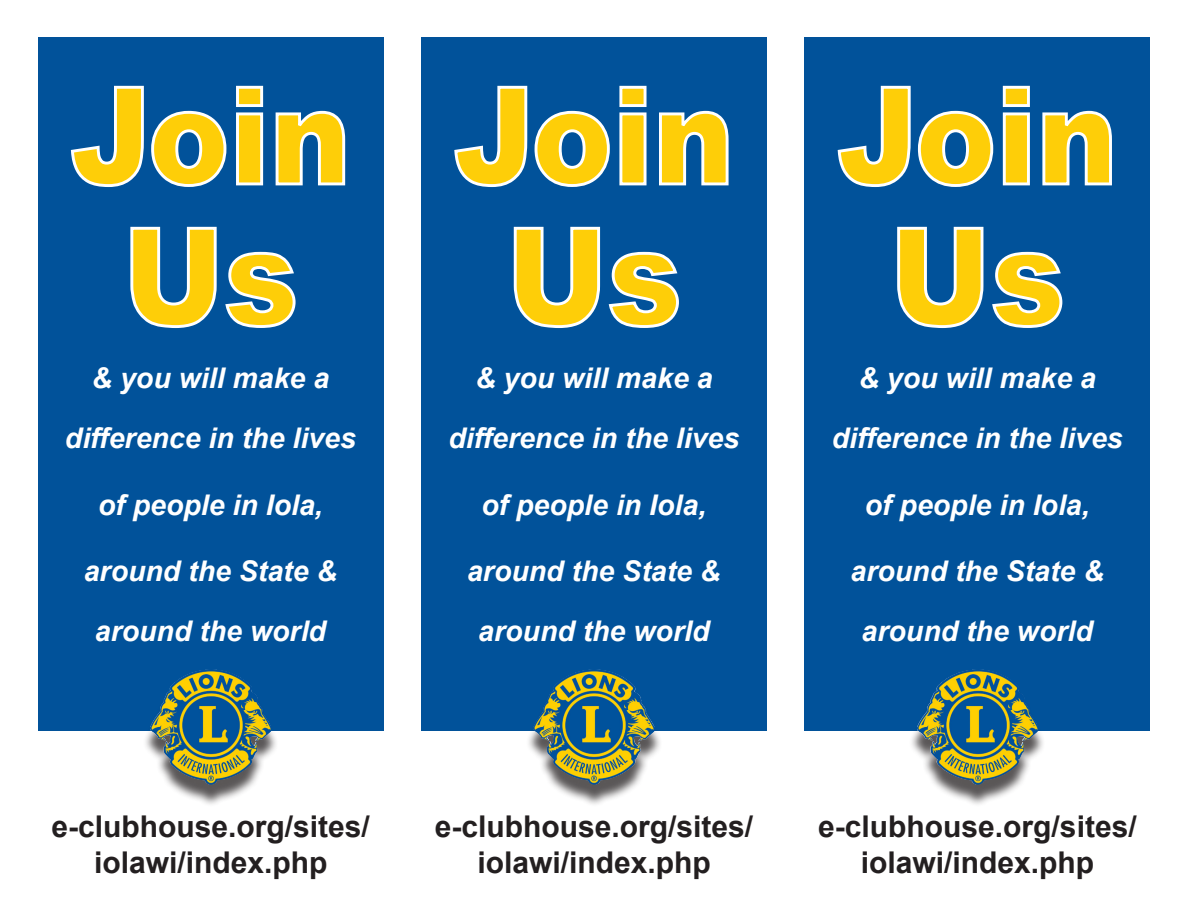
<style>
.page{position:relative;width:1188px;height:918px;background:#fff}
.page>*{position:absolute;margin:0;border:0;box-sizing:border-box;transform-origin:0 0}
.t1{font:900 135px/141px "Arial";color:#fece08;text-align:center;scale:.9 1}
.t2{font:700 30px/36px "Arial";color:#231f20;text-align:center}
.t3{font:italic 700 28.5px/60px "Arial";color:#fff;text-align:center}
</style>
<div class="page">
<div style="left:38px;top:38px;width:345px;height:693px;background:#01529a"></div>
<svg style="left:70px;top:85px;width:157px;height:102px"></svg>
<svg style="left:236px;top:85px;width:28px;height:101px"></svg>
<svg style="left:275px;top:110px;width:71px;height:76px"></svg>
<svg style="left:130px;top:226px;width:87px;height:102px"></svg>
<svg style="left:225px;top:251px;width:71px;height:77px"></svg>
<div style="left:142px;top:677px;width:137px;height:131px;background:#231f20;opacity:.75"></div>
<img style="left:153px;top:670px;width:52px;height:52px">
<div style="left:421px;top:38px;width:346px;height:693px;background:#01529a"></div>
<svg style="left:454px;top:85px;width:156px;height:102px"></svg>
<svg style="left:619px;top:85px;width:28px;height:101px"></svg>
<svg style="left:659px;top:110px;width:70px;height:76px"></svg>
<svg style="left:513px;top:226px;width:166px;height:102px"></svg>
<div style="left:526px;top:677px;width:136px;height:131px;background:#231f20;opacity:.75"></div>
<img style="left:536px;top:670px;width:53px;height:52px">
<div style="left:805px;top:38px;width:345px;height:693px;background:#01529a"></div>
<svg style="left:837px;top:85px;width:157px;height:102px"></svg>
<svg style="left:1002px;top:85px;width:28px;height:101px"></svg>
<svg style="left:1042px;top:110px;width:70px;height:76px"></svg>
<svg style="left:897px;top:226px;width:166px;height:102px"></svg>
<div style="left:909px;top:677px;width:137px;height:131px;background:#231f20;opacity:.75"></div>
<img style="left:919px;top:670px;width:53px;height:53px">
<p class="t1" style="left:70px;top:61px;width:313px">Join<br>Us</p>
<p class="t3" style="left:65px;top:349px;width:292px">&amp; you will make a difference in the lives</p>
<p class="t3" style="left:98px;top:475px;width:226px">of people in Iola,</p>
<p class="t3" style="left:84px;top:542px;width:255px">around the State &amp; around the world</p>
<p class="t1" style="left:454px;top:61px;width:313px">Join<br>Us</p>
<p class="t3" style="left:448px;top:349px;width:292px">&amp; you will make a difference in the lives</p>
<p class="t3" style="left:481px;top:475px;width:226px">of people in Iola,</p>
<p class="t3" style="left:467px;top:542px;width:255px">around the State &amp; around the world</p>
<p class="t1" style="left:837px;top:61px;width:313px">Join<br>Us</p>
<p class="t3" style="left:832px;top:349px;width:292px">&amp; you will make a difference in the lives</p>
<p class="t3" style="left:865px;top:475px;width:226px">of people in Iola,</p>
<p class="t3" style="left:851px;top:542px;width:255px">around the State &amp; around the world</p>
<p class="t2" style="left:51px;top:810px;width:320px">e-clubhouse.org/sites/ iolawi/index.php</p>
<p class="t2" style="left:435px;top:810px;width:320px">e-clubhouse.org/sites/ iolawi/index.php</p>
<p class="t2" style="left:818px;top:810px;width:320px">e-clubhouse.org/sites/ iolawi/index.php</p>
</div>
